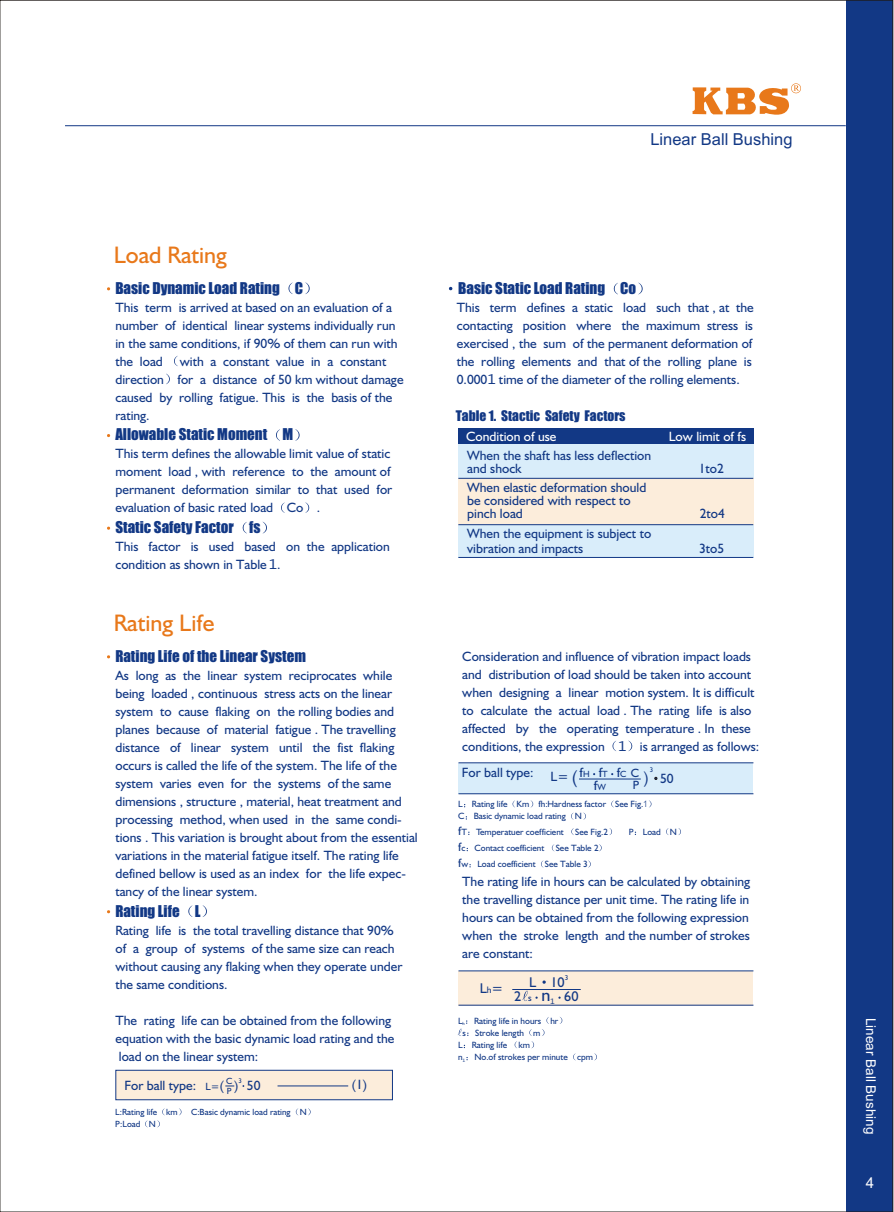
<style>
.page{position:relative;width:894px;height:1212px;background:#fff}
.page>*{position:absolute;margin:0;border:0;box-sizing:border-box;transform-origin:0 0}
.t1{font:24px "Humanst 521 BT";color:#e8781a}
.t2{font:16.5px "Arial";color:#123885}
.t3{font:15px "Impact";color:#123885}
.t4{font:15px "Arial";color:#fff}
.t5{font:14.25px/13.8px "Humanst 521 BT";color:#123885;text-align:center}
.t6{font:13.5px/18px "Humanst 521 BT";color:#123885}
.t7{font:13.5px "Impact";color:#123885}
.t8{font:13.5px "Humanst 521 BT";color:#fff}
.t9{font:13.5px "Arial";color:#fff}
.t10{font:12px "Humanst 521 BT";color:#123885}
.t11{font:9.15px/12.1px "Humanst 521 BT";color:#123885}
.t12{font:9px "Humanst 521 BT";color:#123885}
.t13{font:7.05px "Humanst 521 BT";color:#123885}
.t14{font:6.75px "Humanst 521 BT";color:#123885}
.t15{font:4.5px "Humanst 521 BT";color:#123885}
.s1{font-family:"Lucida Console"}
.s2{font-size:10.5px}
.s3{font-size:18.3px}
.s4{font-size:9px}
.s5{font-size:16.65px}
.s6{font-family:"Lithograph";font-weight:300}
.s7{font-size:12.15px}
.s8{font-size:9.45px}
.s9{font-size:18px}
</style>
<div class="page">
<div style="left:458px;top:763px;width:295px;height:31px;background:#d9edfa"></div>
<div style="left:458px;top:429px;width:295px;height:15px;background:#123885"></div>
<div style="left:458px;top:444px;width:295px;height:36px;background:#d9edfa"></div>
<div style="left:458px;top:478px;width:295px;height:47px;background:#fceddb"></div>
<div style="left:458px;top:525px;width:295px;height:32px;background:#d9edfa"></div>
<div style="left:116px;top:1070px;width:277px;height:30px;background:#fceddb;border:1px solid #123885"></div>
<div style="left:846px;top:0;width:47px;height:1212px;background:#123885"></div>
<svg style="left:693px;top:83px;width:108px;height:32px"></svg>
<hr style="left:65px;top:125px;width:781px;height:1px;background:#123885">
<svg style="left:288px;top:282px;width:5px;height:12px"></svg>
<svg style="left:305px;top:282px;width:5px;height:12px"></svg>
<svg style="left:276px;top:429px;width:4px;height:12px"></svg>
<svg style="left:295px;top:429px;width:5px;height:12px"></svg>
<svg style="left:243px;top:522px;width:4px;height:11px"></svg>
<svg style="left:263px;top:522px;width:4px;height:12px"></svg>
<svg style="left:188px;top:905px;width:5px;height:12px"></svg>
<svg style="left:203px;top:905px;width:4px;height:12px"></svg>
<svg style="left:174px;top:356px;width:4px;height:10px"></svg>
<svg style="left:166px;top:374px;width:4px;height:10px"></svg>
<svg style="left:281px;top:502px;width:4px;height:11px"></svg>
<svg style="left:305px;top:502px;width:4px;height:11px"></svg>
<svg style="left:614px;top:283px;width:4px;height:11px"></svg>
<svg style="left:638px;top:283px;width:5px;height:11px"></svg>
<svg style="left:612px;top:741px;width:4px;height:10px"></svg>
<svg style="left:628px;top:741px;width:4px;height:10px"></svg>
<svg style="left:157px;top:1108px;width:8px;height:19px"></svg>
<hr style="left:579px;top:779px;width:62px;height:1px;background:#123885">
<hr style="left:278px;top:1086px;width:70px;height:1px;background:#123885">
<hr style="left:458px;top:478px;width:295px;height:1px;background:#123885">
<hr style="left:458px;top:524px;width:295px;height:1px;background:#123885">
<hr style="left:458px;top:557px;width:295px;height:1px;background:#123885">
<hr style="left:458px;top:763px;width:295px;height:1px;background:#123885">
<hr style="left:458px;top:794px;width:295px;height:1px;background:#123885">
<div style="left:458px;top:971px;width:295px;height:35px;background:#fceddb"></div>
<hr style="left:512px;top:989px;width:69px;height:1px;background:#123885">
<svg style="left:542px;top:980px;width:4px;height:4px"></svg>
<hr style="left:458px;top:971px;width:295px;height:1px;background:#123885">
<hr style="left:458px;top:1005px;width:295px;height:1px;background:#123885">
<svg style="left:522px;top:991px;width:6px;height:10px"></svg>
<svg style="left:542px;top:1017px;width:7px;height:19px"></svg>
<svg style="left:529px;top:1029px;width:5px;height:19px"></svg>
<svg style="left:458px;top:1020px;width:11px;height:16px"></svg>
<p class="t2" style="left:650px;top:133px;width:144px">Linear Ball Bushing</p>
<h1 class="t1" style="left:114px;top:245px;width:115px">Load Rating</h1>
<p class="t3" style="left:115px;top:282px;width:189px">Basic Dynamic Load Rating C</p>
<p class="t6" style="left:115px;top:299px;width:284px">This term is arrived at based on an evaluation of a number of identical linear systems individually run in the same conditions, if 90% of them can run with the load</p>
<p class="t6" style="left:115px;top:353px;width:290px;text-indent:64px">with a constant value in a constant direction for a distance of 50 km without damage caused by rolling fatigue. This is the basis of the rating.</p>
<p class="t3" style="left:115px;top:429px;width:179px">Allowable Static Moment M</p>
<p class="t6" style="left:115px;top:446px;width:278px">This term defines the allowable limit value of static moment load , with reference to the amount of permanent deformation similar to that used for evaluation of basic rated load Co .</p>
<p class="t3" style="left:115px;top:521px;width:147px">Static Safety Factor fs</p>
<p class="t6" style="left:115px;top:539px;width:276px">This factor is used based on the application condition as shown in Table <span class="s1">1</span>.</p>
<h1 class="t1" style="left:114px;top:613px;width:102px">Rating Life</h1>
<p class="t3" style="left:115px;top:650px;width:192px">Rating Life of the Linear System</p>
<p class="t6" style="left:115px;top:667px;width:304px">As long as the linear system reciprocates while being loaded , continuous stress acts on the linear system to cause flaking on the rolling bodies and planes because of material fatigue . The travelling distance of linear system until the fist flaking occurs is called the life of the system. The life of the system varies even for the systems of the same dimensions , structure , material, heat treatment and processing method, when used in the same condi&shy;tions . This variation is brought about from the essential variations in the material fatigue itself. The rating life defined bellow is used as an index for the life expec&shy;tancy of the linear system.</p>
<p class="t3" style="left:115px;top:905px;width:87px">Rating Life L</p>
<p class="t6" style="left:115px;top:922px;width:288px">Rating life is the total travelling distance that 90% of a group of systems of the same size can reach without causing any flaking when they operate under the same conditions.</p>
<p class="t6" style="left:115px;top:1012px;width:281px">The rating life can be obtained from the following equation with the basic dynamic load rating and the load on the linear system:</p>
<p class="t12" style="left:226px;top:1077px;width:8px">C</p>
<p class="t14" style="left:238px;top:1078px;width:5px">3</p>
<p class="t6" style="left:124px;top:1077px;width:138px">For ball type: <span class="s2">L=</span>( ) 50</p>
<p class="t12" style="left:227px;top:1087px;width:6px">P</p>
<p class="t12" style="left:115px;top:1108px;width:64px">L:Rating life km</p>
<p class="t12" style="left:191px;top:1108px;width:117px">C:Basic dynamic load rating N</p>
<p class="t12" style="left:115px;top:1120px;width:42px">P:Load N</p>
<p class="t6" style="left:352px;top:1077px;width:17px">(1)</p>
<p class="t3" style="left:458px;top:282px;width:179px">Basic Static Load Rating Co</p>
<p class="t6" style="left:457px;top:299px;width:299px">This term defines a static load such that , at the contacting position where the maximum stress is exercised , the sum of the permanent deformation of the rolling elements and that of the rolling plane is 0.000<span class="s1">1</span> time of the diameter of the rolling elements.</p>
<p class="t7" style="left:456px;top:410px;width:171px">Table 1. Stactic Safety Factors</p>
<p class="t8" style="left:466px;top:431px;width:92px">Condition of use</p>
<p class="t8" style="left:669px;top:431px;width:79px">Low limit of fs</p>
<p class="t6" style="left:467px;top:449px;width:185px;line-height:13.6px">When the shaft has less deflection and shock</p>
<p class="t6" style="left:467px;top:481px;width:181px;line-height:13.4px">When elastic deformation should be considered with respect to pinch load</p>
<p class="t6" style="left:467px;top:527px;width:185px;line-height:15.3px">When the equipment is subject to vibration and impacts</p>
<p class="t6" style="left:699px;top:461px;width:27px">1to2</p>
<p class="t6" style="left:700px;top:506px;width:27px">2to4</p>
<p class="t6" style="left:699px;top:541px;width:27px">3to5</p>
<p class="t6" style="left:462px;top:648px;width:299px">Consideration and influence of vibration impact loads and distribution of load should be taken into account when designing a linear motion system. It is difficult to calculate the actual load . The rating life is also affected by the operating temperature . In these conditions, the expression <span class="s1">1</span> is arranged as follows:</p>
<p class="t6" style="left:462px;top:765px;width:73px">For ball type:</p>
<p class="t6" style="left:551px;top:765px;width:99px">L= <span class="s3">(</span> f<span class="s4">H</span> f<span class="s4">T</span> f<span class="s4">C</span> <span class="s5">)</span></p>
<p class="t14" style="left:650px;top:767px;width:5px">3</p>
<p class="t10" style="left:631px;top:768px;width:10px">C</p>
<p class="t6" style="left:660px;top:770px;width:15px">50</p>
<p class="t10" style="left:633px;top:780px;width:8px">P</p>
<p class="t6" style="left:594px;top:778px;width:13px">f<span class="s4">W</span></p>
<p class="t11" style="left:458px;top:799px;width:191px">L Rating life Km fh:Hardness factor See Fig.<span class="s6">1<br></span>C Basic dynamic load rating N</p>
<p class="t11" style="left:458px;top:826px;width:107px"><span class="s7">f</span>T Temperatuer coefficient</p>
<p class="t11" style="left:575px;top:826px;width:34px">See Fig.2</p>
<p class="t11" style="left:629px;top:826px;width:50px">P Load N</p>
<p class="t11" style="left:458px;top:843px;width:88px"><span class="s7">f</span>c Contact coefficient</p>
<p class="t11" style="left:458px;top:841px;width:142px;line-height:16.2px;text-indent:97px">See Table 2 <span class="s7">f</span>w Load coefficient See Table 3</p>
<p class="t6" style="left:462px;top:873px;width:289px;text-align:justify">The rating life in hours can be calculated by obtaining the travelling distance per unit time. The rating life in hours can be obtained from the following expression when the stroke length and the number of strokes are constant:</p>
<p class="t13" style="left:565px;top:975px;width:5px">3</p>
<p class="t5" style="left:514px;top:977px;width:66px">L 10<br>2 <span class="s8">s</span> <span class="s9">n</span><sub>1</sub> 60</p>
<p class="t5" style="left:480px;top:982px;width:25px">L<span class="s8">h</span>=</p>
<p class="t11" style="left:458px;top:1015px;width:6px">L</p>
<p class="t11" style="left:474px;top:1015px;width:86px">Rating life in hours hr</p>
<p class="t15" style="left:463px;top:1022px;width:4px">h</p>
<p class="t11" style="left:458px;top:1027px;width:136px;text-indent:5px">s Stroke length m<br>L Rating life km<br>n<sub>1</sub> No.of strokes per minute cpm</p>
<p class="t9" style="left:876px;top:1018px;width:118px;rotate:90deg">Linear Ball Bushing</p>
<p class="t4" style="left:866px;top:1177px;width:10px">4</p>
</div>
